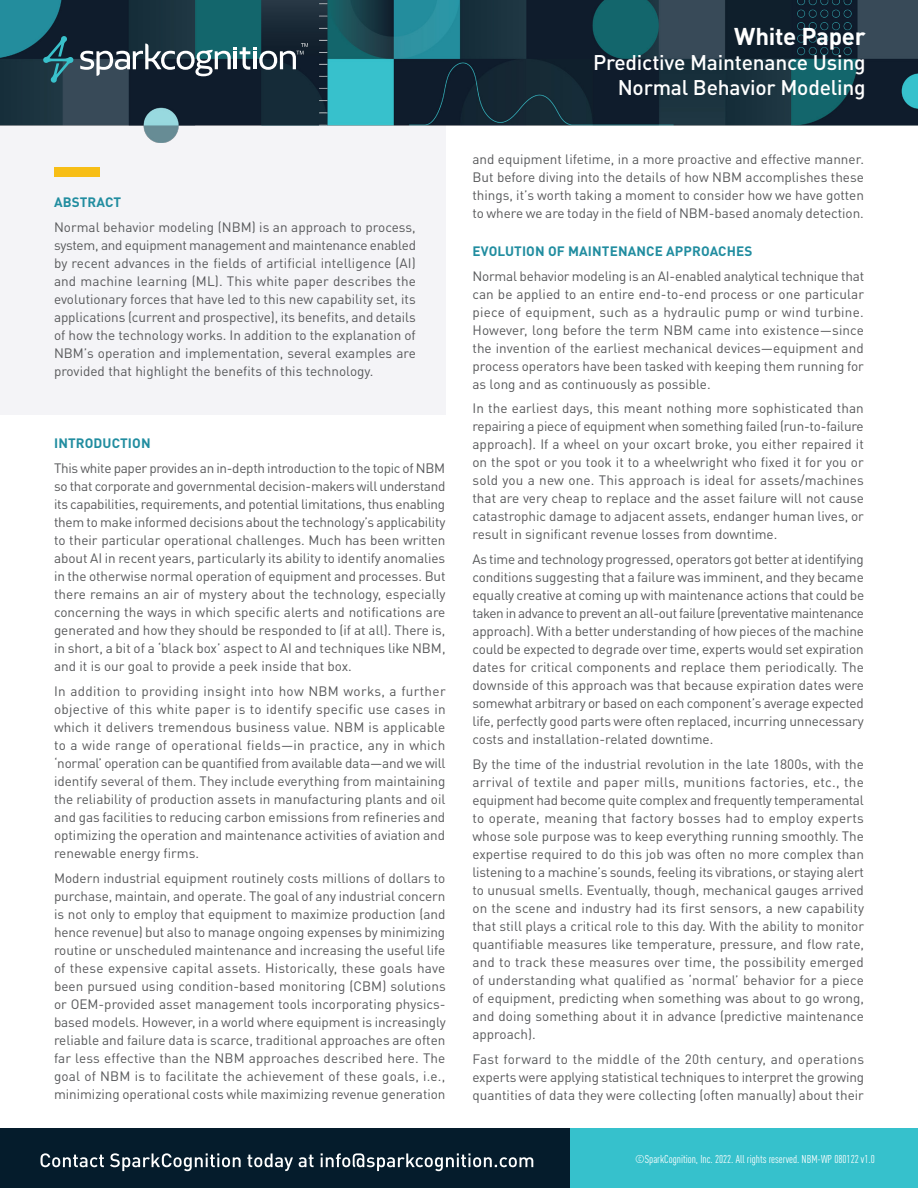
<style>
.page{position:relative;width:918px;height:1188px;background:#fff}
.page>*{position:absolute;margin:0;border:0;box-sizing:border-box;transform-origin:0 0}
.t1{font:700 24px "DINOT";letter-spacing:-.01em;color:#fff}
.t2{font:500 21px/25.2px "DINOT";letter-spacing:-.01em;color:#fff;text-align:right}
.t3{font:13.5px/18px "DINOT";color:#57585a;text-align:justify}
.t4{font:700 13.5px "DINOT";letter-spacing:.01em;color:#218da0}
.Copyright_Style{font:condensed 11.25px "DINOT";color:#fff}
</style>
<div class="page">
<div style="left:0;top:110px;width:446px;height:305px;background:#f4f4f7"></div>
<img style="left:0;top:0;width:918px;height:142px">
<div style="left:570px;top:1129px;width:348px;height:59px;background:#36c1cc"></div>
<div style="left:0;top:1129px;width:570px;height:59px;background:#051c2c"></div>
<svg style="left:41px;top:1153px;width:492px;height:18px"></svg>
<svg style="left:43px;top:36px;width:31px;height:47px"></svg>
<svg style="left:80px;top:43px;width:228px;height:33px"></svg>
<div style="left:54px;top:167px;width:45px;height:10px;background:#f7be16"></div>
<p class="t4" style="left:54px;top:191px;width:69px">ABSTRACT</p>
<p class="t3" style="left:54px;top:217px;width:364px">Normal behavior modeling (NBM) is an approach to process, system, and equipment management and maintenance enabled by recent advances in the fields of artificial intelligence (AI) and machine learning (ML). This white paper describes the evolutionary forces that have led to this new capability set, its applications (current and prospective), its benefits, and details of how the technology works. In addition to the explanation of NBM’s operation and implementation, several examples are provided that highlight the benefits of this technology.</p>
<p class="t4" style="left:54px;top:433px;width:98px">INTRODUCTION</p>
<p class="t3" style="left:54px;top:458px;width:393px">This white paper provides an in-depth introduction to the topic of NBM so that corporate and governmental decision-makers will understand its capabilities, requirements, and potential limitations, thus enabling them to make informed decisions about the technology’s applicability to their particular operational challenges. Much has been written about AI in recent years, particularly its ability to identify anomalies in the otherwise normal operation of equipment and processes. But there remains an air of mystery about the technology, especially concerning the ways in which specific alerts and notifications are generated and how they should be responded to (if at all). There is, in short, a bit of a ‘black box’ aspect to AI and techniques like NBM, and it is our goal to provide a peek inside that box.</p>
<p class="t3" style="left:54px;top:681px;width:393px">In addition to providing insight into how NBM works, a further objective of this white paper is to identify specific use cases in which it delivers tremendous business value. NBM is applicable to a wide range of operational fields—in practice, any in which ‘normal’ operation can be quantified from available data—and we will identify several of them. They include everything from maintaining the reliability of production assets in manufacturing plants and oil and gas facilities to reducing carbon emissions from refineries and optimizing the operation and maintenance activities of aviation and renewable energy firms.</p>
<p class="t3" style="left:54px;top:868px;width:393px">Modern industrial equipment routinely costs millions of dollars to purchase, maintain, and operate. The goal of any industrial concern is not only to employ that equipment to maximize production (and hence revenue) but also to manage ongoing expenses by minimizing routine or unscheduled maintenance and increasing the useful life of these expensive capital assets. Historically, these goals have been pursued using condition-based monitoring (CBM) solutions or OEM-provided asset management tools incorporating physics&shy;based models. However, in a world where equipment is increasingly reliable and failure data is scarce, traditional approaches are often far less effective than the NBM approaches described here. The goal of NBM is to facilitate the achievement of these goals, i.e., minimizing operational costs while maximizing revenue generation</p>
<p class="t1" style="left:734px;top:17px;width:133px">White Paper</p>
<p class="t2" style="left:593px;top:48px;width:274px">Predictive Maintenance Using<br>Normal Behavior Modeling</p>
<p class="t3" style="left:472px;top:149px;width:393px">and equipment lifetime, in a more proactive and effective manner.<br>But before diving into the details of how NBM accomplishes these things, it’s worth taking a moment to consider how we have gotten to where we are today in the field of NBM-based anomaly detection.</p>
<p class="t4" style="left:473px;top:241px;width:281px">EVOLUTION OF MAINTENANCE APPROACHES</p>
<p class="t3" style="left:472px;top:266px;width:393px">Normal behavior modeling is an AI-enabled analytical technique that can be applied to an entire end-to-end process or one particular piece of equipment, such as a hydraulic pump or wind turbine.<br>However, long before the term NBM came into existence—since the invention of the earliest mechanical devices—equipment and process operators have been tasked with keeping them running for as long and as continuously as possible.</p>
<p class="t3" style="left:472px;top:398px;width:393px">In the earliest days, this meant nothing more sophisticated than repairing a piece of equipment when something failed (run-to-failure approach). If a wheel on your oxcart broke, you either repaired it on the spot or you took it to a wheelwright who fixed it for you or sold you a new one. This approach is ideal for assets/machines that are very cheap to replace and the asset failure will not cause catastrophic damage to adjacent assets, endanger human lives, or result in significant revenue losses from downtime.</p>
<p class="t3" style="left:472px;top:549px;width:393px">As time and technology progressed, operators got better at identifying conditions suggesting that a failure was imminent, and they became equally creative at coming up with maintenance actions that could be taken in advance to prevent an all-out failure (preventative maintenance approach). With a better understanding of how pieces of the machine could be expected to degrade over time, experts would set expiration dates for critical components and replace them periodically. The downside of this approach was that because expiration dates were somewhat arbitrary or based on each component’s average expected life, perfectly good parts were often replaced, incurring unnecessary costs and installation-related downtime.</p>
<p class="t3" style="left:472px;top:754px;width:393px">By the time of the industrial revolution in the late 1800s, with the arrival of textile and paper mills, munitions factories, etc., the equipment had become quite complex and frequently temperamental to operate, meaning that factory bosses had to employ experts whose sole purpose was to keep everything running smoothly. The expertise required to do this job was often no more complex than listening to a machine’s sounds, feeling its vibrations, or staying alert to unusual smells. Eventually, though, mechanical gauges arrived on the scene and industry had its first sensors, a new capability that still plays a critical role to this day. With the ability to monitor quantifiable measures like temperature, pressure, and flow rate, and to track these measures over time, the possibility emerged of understanding what qualified as ‘normal’ behavior for a piece of equipment, predicting when something was about to go wrong, and doing something about it in advance (predictive maintenance approach).</p>
<p class="t3" style="left:472px;top:1049px;width:393px">Fast forward to the middle of the 20th century, and operations experts were applying statistical techniques to interpret the growing quantities of data they were collecting (often manually) about their</p>
<p class="Copyright_Style" style="left:635px;top:1152px;width:241px">©SparkCognition, Inc. 2022. All rights reserved. NBM-WP 080122 v1.0</p>
</div>
